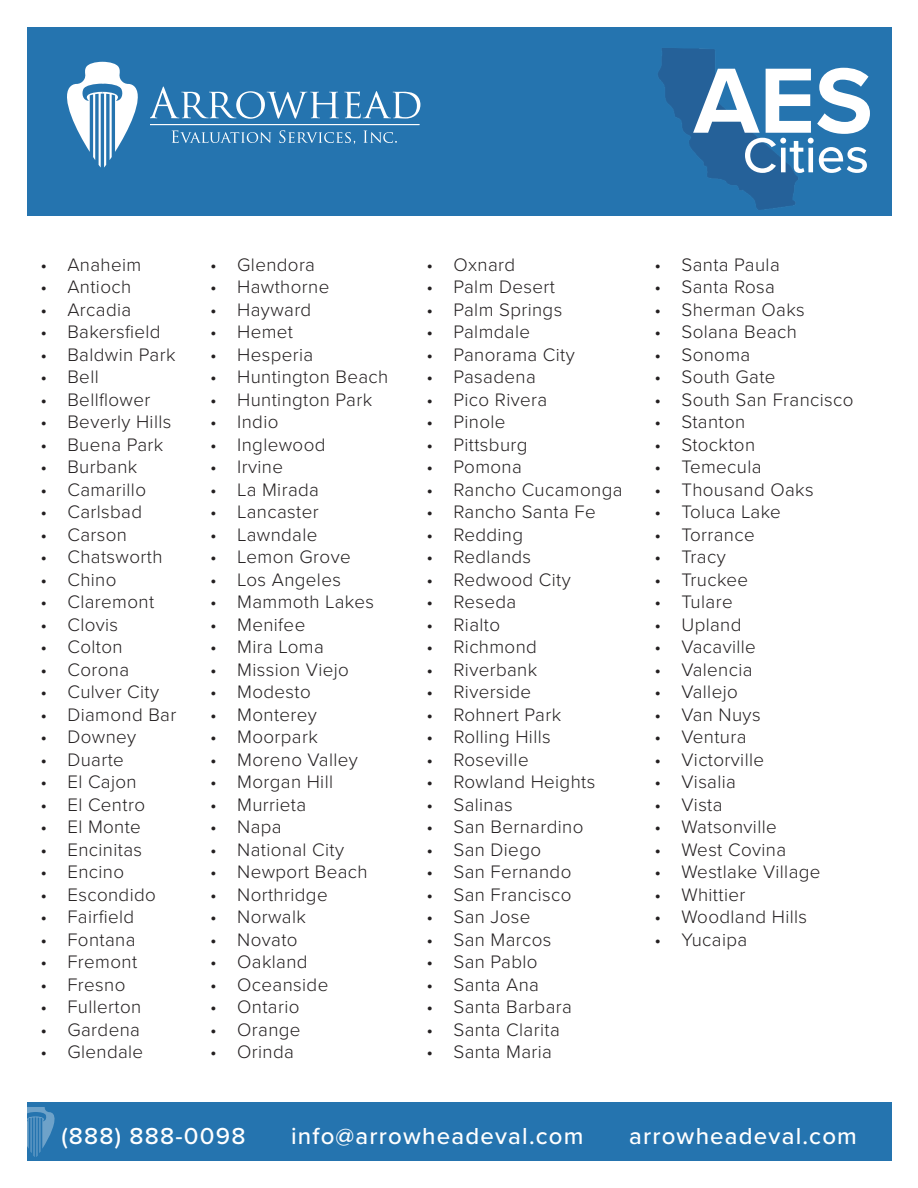
<style>
.page{position:relative;width:918px;height:1188px;background:#fff}
.page>*{position:absolute;margin:0;border:0;box-sizing:border-box;transform-origin:0 0}
.t1{font:700 96px "Proxima Nova";color:#fff}
.t2{font:500 51px "Proxima Nova";color:#fff}
.t3{font:500 24px "Proxima Nova";letter-spacing:.05em;color:#fff}
.t4{font:300 18.75px "Proxima Nova";letter-spacing:.02em;color:#231f20}
</style>
<div class="page">
<div style="left:27px;top:27px;width:864px;height:189px;background:#2574af"></div>
<div style="left:27px;top:1103px;width:864px;height:58px;background:#2574af"></div>
<svg style="left:27px;top:1107px;width:28px;height:50px"></svg>
<img style="left:658px;top:48px;width:141px;height:162px">
<svg style="left:67px;top:62px;width:71px;height:106px"></svg>
<svg style="left:150px;top:87px;width:270px;height:57px"></svg>
<p class="t4" style="left:40px;top:251px;width:102px">• Anaheim</p>
<p class="t4" style="left:40px;top:273px;width:92px">• Antioch</p>
<p class="t4" style="left:40px;top:296px;width:92px">• Arcadia</p>
<p class="t4" style="left:40px;top:318px;width:122px">• Bakersfield</p>
<p class="t4" style="left:40px;top:341px;width:137px">• Baldwin Park</p>
<p class="t4" style="left:40px;top:363px;width:60px">• Bell</p>
<p class="t4" style="left:40px;top:386px;width:111px">• Bellflower</p>
<p class="t4" style="left:40px;top:408px;width:132px">• Beverly Hills</p>
<p class="t4" style="left:40px;top:431px;width:124px">• Buena Park</p>
<p class="t4" style="left:40px;top:453px;width:98px">• Burbank</p>
<p class="t4" style="left:40px;top:476px;width:107px">• Camarillo</p>
<p class="t4" style="left:40px;top:498px;width:103px">• Carlsbad</p>
<p class="t4" style="left:40px;top:521px;width:88px">• Carson</p>
<p class="t4" style="left:40px;top:543px;width:124px">• Chatsworth</p>
<p class="t4" style="left:40px;top:566px;width:78px">• Chino</p>
<p class="t4" style="left:40px;top:588px;width:115px">• Claremont</p>
<p class="t4" style="left:40px;top:611px;width:79px">• Clovis</p>
<p class="t4" style="left:40px;top:633px;width:84px">• Colton</p>
<p class="t4" style="left:40px;top:656px;width:90px">• Corona</p>
<p class="t4" style="left:40px;top:678px;width:120px">• Culver City</p>
<p class="t4" style="left:40px;top:701px;width:137px">• Diamond Bar</p>
<p class="t4" style="left:40px;top:723px;width:97px">• Downey</p>
<p class="t4" style="left:40px;top:746px;width:85px">• Duarte</p>
<p class="t4" style="left:40px;top:768px;width:98px">• El Cajon</p>
<p class="t4" style="left:40px;top:791px;width:106px">• El Centro</p>
<p class="t4" style="left:40px;top:813px;width:102px">• El Monte</p>
<p class="t4" style="left:40px;top:836px;width:103px">• Encinitas</p>
<p class="t4" style="left:40px;top:858px;width:85px">• Encino</p>
<p class="t4" style="left:40px;top:881px;width:117px">• Escondido</p>
<p class="t4" style="left:40px;top:903px;width:95px">• Fairfield</p>
<p class="t4" style="left:40px;top:926px;width:97px">• Fontana</p>
<p class="t4" style="left:40px;top:948px;width:98px">• Fremont</p>
<p class="t4" style="left:40px;top:971px;width:87px">• Fresno</p>
<p class="t4" style="left:40px;top:993px;width:102px">• Fullerton</p>
<p class="t4" style="left:40px;top:1016px;width:101px">• Gardena</p>
<p class="t4" style="left:40px;top:1038px;width:104px">• Glendale</p>
<p class="t4" style="left:210px;top:251px;width:106px">• Glendora</p>
<p class="t4" style="left:210px;top:273px;width:121px">• Hawthorne</p>
<p class="t4" style="left:210px;top:296px;width:103px">• Hayward</p>
<p class="t4" style="left:210px;top:318px;width:84px">• Hemet</p>
<p class="t4" style="left:210px;top:341px;width:105px">• Hesperia</p>
<p class="t4" style="left:210px;top:363px;width:180px">• Huntington Beach</p>
<p class="t4" style="left:210px;top:386px;width:164px">• Huntington Park</p>
<p class="t4" style="left:210px;top:408px;width:70px">• Indio</p>
<p class="t4" style="left:210px;top:431px;width:117px">• Inglewood</p>
<p class="t4" style="left:210px;top:453px;width:74px">• Irvine</p>
<p class="t4" style="left:210px;top:476px;width:110px">• La Mirada</p>
<p class="t4" style="left:210px;top:498px;width:110px">• Lancaster</p>
<p class="t4" style="left:210px;top:521px;width:109px">• Lawndale</p>
<p class="t4" style="left:210px;top:543px;width:142px">• Lemon Grove</p>
<p class="t4" style="left:210px;top:566px;width:132px">• Los Angeles</p>
<p class="t4" style="left:210px;top:588px;width:165px">• Mammoth Lakes</p>
<p class="t4" style="left:210px;top:611px;width:97px">• Menifee</p>
<p class="t4" style="left:210px;top:633px;width:115px">• Mira Loma</p>
<p class="t4" style="left:210px;top:656px;width:140px">• Mission Viejo</p>
<p class="t4" style="left:210px;top:678px;width:102px">• Modesto</p>
<p class="t4" style="left:210px;top:701px;width:108px">• Monterey</p>
<p class="t4" style="left:210px;top:723px;width:109px">• Moorpark</p>
<p class="t4" style="left:210px;top:746px;width:149px">• Moreno Valley</p>
<p class="t4" style="left:210px;top:768px;width:124px">• Morgan Hill</p>
<p class="t4" style="left:210px;top:791px;width:98px">• Murrieta</p>
<p class="t4" style="left:210px;top:813px;width:73px">• Napa</p>
<p class="t4" style="left:210px;top:836px;width:135px">• National City</p>
<p class="t4" style="left:210px;top:858px;width:159px">• Newport Beach</p>
<p class="t4" style="left:210px;top:881px;width:119px">• Northridge</p>
<p class="t4" style="left:210px;top:903px;width:97px">• Norwalk</p>
<p class="t4" style="left:210px;top:926px;width:89px">• Novato</p>
<p class="t4" style="left:210px;top:948px;width:99px">• Oakland</p>
<p class="t4" style="left:210px;top:971px;width:120px">• Oceanside</p>
<p class="t4" style="left:210px;top:993px;width:91px">• Ontario</p>
<p class="t4" style="left:210px;top:1016px;width:92px">• Orange</p>
<p class="t4" style="left:210px;top:1038px;width:85px">• Orinda</p>
<p class="t4" style="left:426px;top:251px;width:90px">• Oxnard</p>
<p class="t4" style="left:426px;top:273px;width:130px">• Palm Desert</p>
<p class="t4" style="left:426px;top:296px;width:137px">• Palm Springs</p>
<p class="t4" style="left:426px;top:318px;width:105px">• Palmdale</p>
<p class="t4" style="left:426px;top:341px;width:150px">• Panorama City</p>
<p class="t4" style="left:426px;top:363px;width:111px">• Pasadena</p>
<p class="t4" style="left:426px;top:386px;width:122px">• Pico Rivera</p>
<p class="t4" style="left:426px;top:408px;width:81px">• Pinole</p>
<p class="t4" style="left:426px;top:431px;width:103px">• Pittsburg</p>
<p class="t4" style="left:426px;top:453px;width:97px">• Pomona</p>
<p class="t4" style="left:426px;top:476px;width:198px">• Rancho Cucamonga</p>
<p class="t4" style="left:426px;top:498px;width:171px">• Rancho Santa Fe</p>
<p class="t4" style="left:426px;top:521px;width:98px">• Redding</p>
<p class="t4" style="left:426px;top:543px;width:106px">• Redlands</p>
<p class="t4" style="left:426px;top:566px;width:146px">• Redwood City</p>
<p class="t4" style="left:426px;top:588px;width:91px">• Reseda</p>
<p class="t4" style="left:426px;top:611px;width:75px">• Rialto</p>
<p class="t4" style="left:426px;top:633px;width:112px">• Richmond</p>
<p class="t4" style="left:426px;top:656px;width:112px">• Riverbank</p>
<p class="t4" style="left:426px;top:678px;width:106px">• Riverside</p>
<p class="t4" style="left:426px;top:701px;width:136px">• Rohnert Park</p>
<p class="t4" style="left:426px;top:723px;width:126px">• Rolling Hills</p>
<p class="t4" style="left:426px;top:746px;width:104px">• Roseville</p>
<p class="t4" style="left:426px;top:768px;width:170px">• Rowland Heights</p>
<p class="t4" style="left:426px;top:791px;width:88px">• Salinas</p>
<p class="t4" style="left:426px;top:813px;width:158px">• San Bernardino</p>
<p class="t4" style="left:426px;top:836px;width:116px">• San Diego</p>
<p class="t4" style="left:426px;top:858px;width:146px">• San Fernando</p>
<p class="t4" style="left:426px;top:881px;width:146px">• San Francisco</p>
<p class="t4" style="left:426px;top:903px;width:106px">• San Jose</p>
<p class="t4" style="left:426px;top:926px;width:127px">• San Marcos</p>
<p class="t4" style="left:426px;top:948px;width:113px">• San Pablo</p>
<p class="t4" style="left:426px;top:971px;width:114px">• Santa Ana</p>
<p class="t4" style="left:426px;top:993px;width:147px">• Santa Barbara</p>
<p class="t4" style="left:426px;top:1016px;width:135px">• Santa Clarita</p>
<p class="t4" style="left:426px;top:1038px;width:127px">• Santa Maria</p>
<h1 class="t1" style="left:694px;top:29px;width:181px">AES</h1>
<h2 class="t2" style="left:743px;top:117px;width:128px">Cities</h2>
<p class="t4" style="left:654px;top:251px;width:127px">• Santa Paula</p>
<p class="t4" style="left:654px;top:273px;width:122px">• Santa Rosa</p>
<p class="t4" style="left:654px;top:296px;width:152px">• Sherman Oaks</p>
<p class="t4" style="left:654px;top:318px;width:144px">• Solana Beach</p>
<p class="t4" style="left:654px;top:341px;width:97px">• Sonoma</p>
<p class="t4" style="left:654px;top:363px;width:123px">• South Gate</p>
<p class="t4" style="left:654px;top:386px;width:201px">• South San Francisco</p>
<p class="t4" style="left:654px;top:408px;width:92px">• Stanton</p>
<p class="t4" style="left:654px;top:431px;width:102px">• Stockton</p>
<p class="t4" style="left:654px;top:453px;width:109px">• Temecula</p>
<p class="t4" style="left:654px;top:476px;width:161px">• Thousand Oaks</p>
<p class="t4" style="left:654px;top:498px;width:128px">• Toluca Lake</p>
<p class="t4" style="left:654px;top:521px;width:102px">• Torrance</p>
<p class="t4" style="left:654px;top:543px;width:73px">• Tracy</p>
<p class="t4" style="left:654px;top:566px;width:95px">• Truckee</p>
<p class="t4" style="left:654px;top:588px;width:80px">• Tulare</p>
<p class="t4" style="left:654px;top:611px;width:89px">• Upland</p>
<p class="t4" style="left:654px;top:633px;width:103px">• Vacaville</p>
<p class="t4" style="left:654px;top:656px;width:100px">• Valencia</p>
<p class="t4" style="left:654px;top:678px;width:85px">• Vallejo</p>
<p class="t4" style="left:654px;top:701px;width:108px">• Van Nuys</p>
<p class="t4" style="left:654px;top:723px;width:94px">• Ventura</p>
<p class="t4" style="left:654px;top:746px;width:111px">• Victorville</p>
<p class="t4" style="left:654px;top:768px;width:83px">• Visalia</p>
<p class="t4" style="left:654px;top:791px;width:70px">• Vista</p>
<p class="t4" style="left:654px;top:813px;width:124px">• Watsonville</p>
<p class="t4" style="left:654px;top:836px;width:133px">• West Covina</p>
<p class="t4" style="left:654px;top:858px;width:168px">• Westlake Village</p>
<p class="t4" style="left:654px;top:881px;width:92px">• Whittier</p>
<p class="t4" style="left:654px;top:903px;width:154px">• Woodland Hills</p>
<p class="t4" style="left:654px;top:926px;width:94px">• Yucaipa</p>
<p class="t3" style="left:61px;top:1118px;width:186px">(888) 888-0098</p>
<p class="t3" style="left:291px;top:1118px;width:294px">info@arrowheadeval.com</p>
<p class="t3" style="left:629px;top:1118px;width:229px">arrowheadeval.com</p>
</div>
